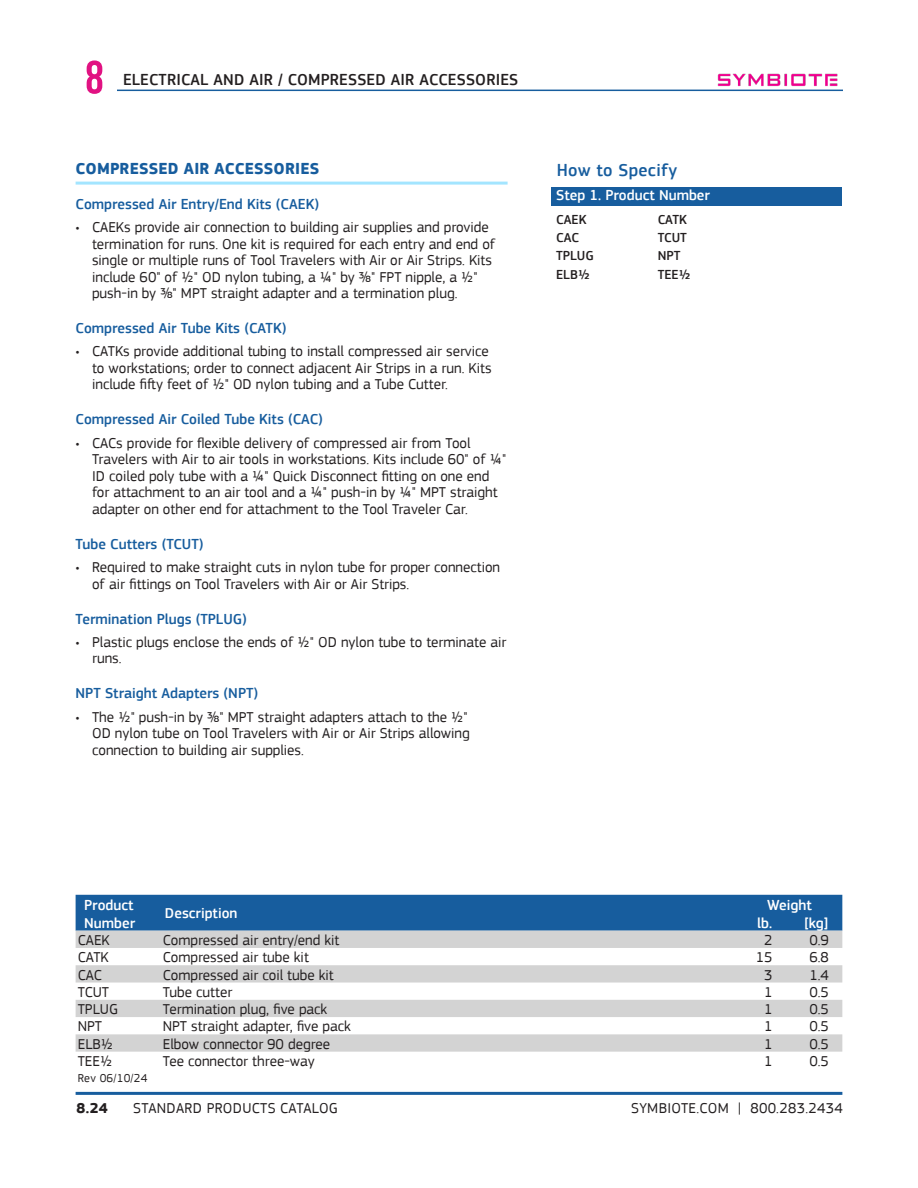
<style>
.page{position:relative;width:918px;height:1188px;background:#fff}
.page>*{position:absolute;margin:0;border:0;box-sizing:border-box;transform-origin:0 0}
.t1{font:72px "Bebas Neue";color:#e11282}
.t2{font:500 18px "PF Square Sans Pro";letter-spacing:.02em;color:#175d9e}
.t3{font:500 16.5px "PF Square Sans Pro";letter-spacing:.01em;color:#231f20}
.CAT_Product_Name_Feeds_TOC_and_Header{font:700 16.5px "PF Square Sans Pro";letter-spacing:.01em;color:#175d9e}
.Spreadsheet_Body-Text{font:15px/16.5px "PF Square Sans Pro";color:#231f20}
.CAT_Paragraph_Subhead{font:500 15px "PF Square Sans Pro";color:#175d9e}
.Spreadsheet_Body-Text-2{font:15px "PF Square Sans Pro";letter-spacing:.02em;color:#231f20}
.Spreadsheet_Header-Row-Left-Justify{font:500 15px "PF Square Sans Pro";color:#fff}
.CAT_How_to_Specify_Steps___Headings{font:500 15px "PF Square Sans Pro";color:#fff}
.Spreadsheet_Header-Center-Text{font:500 15px "PF Square Sans Pro";color:#fff}
.t4{font:700 15px "PF Square Sans Pro";color:#231f20}
.Spreadsheet_Body-Text-3{font:500 13.5px "PF Square Sans Pro";color:#231f20}
.t5{font:12px "PF Square Sans Pro";letter-spacing:.02em;color:#231f20}
</style>
<div class="page">
<img style="left:709px;top:73px;width:134px;height:17px">
<hr style="left:77px;top:90px;width:841px;height:1px;background:#175d9e">
<hr style="left:76px;top:1092px;width:766px;height:3px;background:#175d9e">
<div style="left:843px;top:70px;width:75px;height:32px;background:#fff"></div>
<hr style="left:76px;top:182px;width:432px;height:3px;background:#a3e5ff">
<div style="left:76px;top:895px;width:766px;height:36px;background:#175d9e"></div>
<svg style="left:76px;top:931px;width:766px;height:121px;fill:#d3d3d3"></svg>
<div style="left:551px;top:187px;width:290px;height:18px;background:#175d9e"></div>
<div style="left:48px;top:50px;width:69px;height:71px;background:#fff"></div>
<h1 class="t1" style="left:84px;top:46px;width:22px">8</h1>
<p class="t3" style="left:123px;top:70px;width:185px">ELECTRICAL AND AIR / Compressed</p>
<p class="t3" style="left:391px;top:70px;width:48px">Air Accessories</p>
<p class="CAT_Product_Name_Feeds_TOC_and_Header" style="left:76px;top:159px;width:245px">COMPRESSED AIR ACCESSORIES</p>
<p class="CAT_Paragraph_Subhead" style="left:76px;top:195px;width:245px">Compressed Air Entry/End Kits (CAEK)</p>
<p class="Spreadsheet_Body-Text" style="left:92px;top:219px;width:405px;text-indent:-16px">• CAEKs provide air connection to building air supplies and provide termination for runs. One kit is required for each entry and end of single or multiple runs of Tool Travelers with Air or Air Strips. Kits include 60" of 1/2" OD nylon tubing, a 1/4" by 3/8" FPT nipple, a 1/2" push-in by 3/8" MPT straight adapter and a termination plug.</p>
<p class="CAT_Paragraph_Subhead" style="left:76px;top:319px;width:212px">Compressed Air Tube Kits (CATK)</p>
<p class="Spreadsheet_Body-Text" style="left:92px;top:343px;width:401px;text-indent:-16px">• CATKs provide additional tubing to install compressed air service to workstations; order to connect adjacent Air Strips in a run. Kits include fifty feet of 1/2" OD nylon tubing and a Tube Cutter.</p>
<p class="CAT_Paragraph_Subhead" style="left:76px;top:411px;width:249px">Compressed Air Coiled Tube Kits (CAC)</p>
<p class="Spreadsheet_Body-Text" style="left:92px;top:435px;width:416px;text-indent:-16px">• CACs provide for flexible delivery of compressed air from Tool Travelers with Air to air tools in workstations. Kits include 60" of 1/4" ID coiled poly tube with a 1/4" Quick Disconnect fitting on one end for attachment to an air tool and a 1/4" push-in by 1/4" MPT straight adapter on other end for attachment to the Tool Traveler Car.</p>
<p class="CAT_Paragraph_Subhead" style="left:76px;top:535px;width:129px">Tube Cutters (TCUT)</p>
<p class="Spreadsheet_Body-Text" style="left:92px;top:559px;width:410px;text-indent:-16px">• Required to make straight cuts in nylon tube for proper connection of air fittings on Tool Travelers with Air or Air Strips.</p>
<p class="CAT_Paragraph_Subhead" style="left:76px;top:610px;width:173px">Termination Plugs (TPLUG)</p>
<p class="Spreadsheet_Body-Text" style="left:92px;top:634px;width:416px;text-indent:-16px">• Plastic plugs enclose the ends of 1/2" OD nylon tube to terminate air runs.</p>
<p class="CAT_Paragraph_Subhead" style="left:76px;top:685px;width:184px">NPT Straight Adapters (NPT)</p>
<p class="Spreadsheet_Body-Text" style="left:92px;top:709px;width:379px;text-indent:-16px">• The 1/2" push-in by 3/8" MPT straight adapters attach to the 1/2"<br>OD nylon tube on Tool Travelers with Air or Air Strips allowing connection to building air supplies.</p>
<p class="t2" style="left:557px;top:159px;width:122px">How to Specify</p>
<p class="CAT_How_to_Specify_Steps___Headings" style="left:556px;top:187px;width:155px">Step 1. Product Number</p>
<p class="Spreadsheet_Body-Text-3" style="left:556px;top:211px;width:32px">CAEK</p>
<p class="Spreadsheet_Body-Text-3" style="left:658px;top:211px;width:31px">CATK</p>
<p class="Spreadsheet_Body-Text-3" style="left:556px;top:230px;width:24px">CAC</p>
<p class="Spreadsheet_Body-Text-3" style="left:658px;top:230px;width:31px">TCUT</p>
<p class="Spreadsheet_Body-Text-3" style="left:556px;top:248px;width:39px">TPLUG</p>
<p class="Spreadsheet_Body-Text-3" style="left:658px;top:248px;width:24px">NPT</p>
<p class="Spreadsheet_Body-Text-3" style="left:556px;top:266px;width:35px">ELB1/2</p>
<p class="Spreadsheet_Body-Text-3" style="left:658px;top:266px;width:34px">TEE1/2</p>
<p class="Spreadsheet_Header-Row-Left-Justify" style="left:84px;top:896px;width:51px">Product</p>
<p class="Spreadsheet_Header-Center-Text" style="left:767px;top:896px;width:46px">Weight</p>
<p class="Spreadsheet_Header-Row-Left-Justify" style="left:165px;top:905px;width:74px">Description</p>
<p class="Spreadsheet_Header-Row-Left-Justify" style="left:84px;top:914px;width:53px">Number</p>
<p class="Spreadsheet_Header-Center-Text" style="left:757px;top:914px;width:16px">lb.</p>
<p class="Spreadsheet_Header-Center-Text" style="left:805px;top:914px;width:25px">[kg]</p>
<p class="Spreadsheet_Body-Text" style="left:78px;top:932px;width:34px">CAEK</p>
<p class="Spreadsheet_Body-Text" style="left:163px;top:932px;width:178px">Compressed air entry/end kit</p>
<p class="Spreadsheet_Body-Text" style="left:764px;top:932px;width:10px">2</p>
<p class="Spreadsheet_Body-Text" style="left:809px;top:932px;width:21px">0.9</p>
<p class="Spreadsheet_Body-Text" style="left:78px;top:949px;width:33px">CATK</p>
<p class="Spreadsheet_Body-Text" style="left:163px;top:949px;width:148px">Compressed air tube kit</p>
<p class="Spreadsheet_Body-Text" style="left:756px;top:949px;width:18px">15</p>
<p class="Spreadsheet_Body-Text" style="left:809px;top:949px;width:21px">6.8</p>
<p class="Spreadsheet_Body-Text" style="left:78px;top:966px;width:26px">CAC</p>
<p class="Spreadsheet_Body-Text" style="left:163px;top:966px;width:172px">Compressed air coil tube kit</p>
<p class="Spreadsheet_Body-Text" style="left:764px;top:966px;width:10px">3</p>
<p class="Spreadsheet_Body-Text" style="left:809px;top:966px;width:21px">1.4</p>
<p class="Spreadsheet_Body-Text" style="left:78px;top:984px;width:33px">TCUT</p>
<p class="Spreadsheet_Body-Text" style="left:163px;top:984px;width:71px">Tube cutter</p>
<p class="Spreadsheet_Body-Text" style="left:764px;top:984px;width:10px">1</p>
<p class="Spreadsheet_Body-Text" style="left:809px;top:984px;width:21px">0.5</p>
<p class="Spreadsheet_Body-Text" style="left:78px;top:1001px;width:42px">TPLUG</p>
<p class="Spreadsheet_Body-Text" style="left:163px;top:1001px;width:166px">Termination plug, five pack</p>
<p class="Spreadsheet_Body-Text" style="left:764px;top:1001px;width:10px">1</p>
<p class="Spreadsheet_Body-Text" style="left:809px;top:1001px;width:21px">0.5</p>
<p class="Spreadsheet_Body-Text" style="left:78px;top:1018px;width:26px">NPT</p>
<p class="Spreadsheet_Body-Text" style="left:163px;top:1018px;width:190px">NPT straight adapter, five pack</p>
<p class="Spreadsheet_Body-Text" style="left:764px;top:1018px;width:10px">1</p>
<p class="Spreadsheet_Body-Text" style="left:809px;top:1018px;width:21px">0.5</p>
<p class="Spreadsheet_Body-Text" style="left:78px;top:1036px;width:37px">ELB1/2</p>
<p class="Spreadsheet_Body-Text" style="left:163px;top:1036px;width:169px">Elbow connector 90 degree</p>
<p class="Spreadsheet_Body-Text" style="left:764px;top:1036px;width:10px">1</p>
<p class="Spreadsheet_Body-Text" style="left:809px;top:1036px;width:21px">0.5</p>
<p class="Spreadsheet_Body-Text" style="left:78px;top:1053px;width:36px">TEE1/2</p>
<p class="Spreadsheet_Body-Text" style="left:163px;top:1053px;width:154px">Tee connector three-way</p>
<p class="Spreadsheet_Body-Text" style="left:764px;top:1053px;width:10px">1</p>
<p class="Spreadsheet_Body-Text" style="left:809px;top:1053px;width:21px">0.5</p>
<p class="t5" style="left:78px;top:1071px;width:71px">Rev 06/10/24</p>
<p class="t4" style="left:77px;top:1099px;width:33px">8.24</p>
<p class="Spreadsheet_Body-Text-2" style="left:133px;top:1099px;width:206px">STANDARD PRODUCTS CATALOG</p>
<p class="Spreadsheet_Body-Text-2" style="left:631px;top:1099px;width:213px">SYMBIOTE.COM | 800.283.2434</p>
</div>
